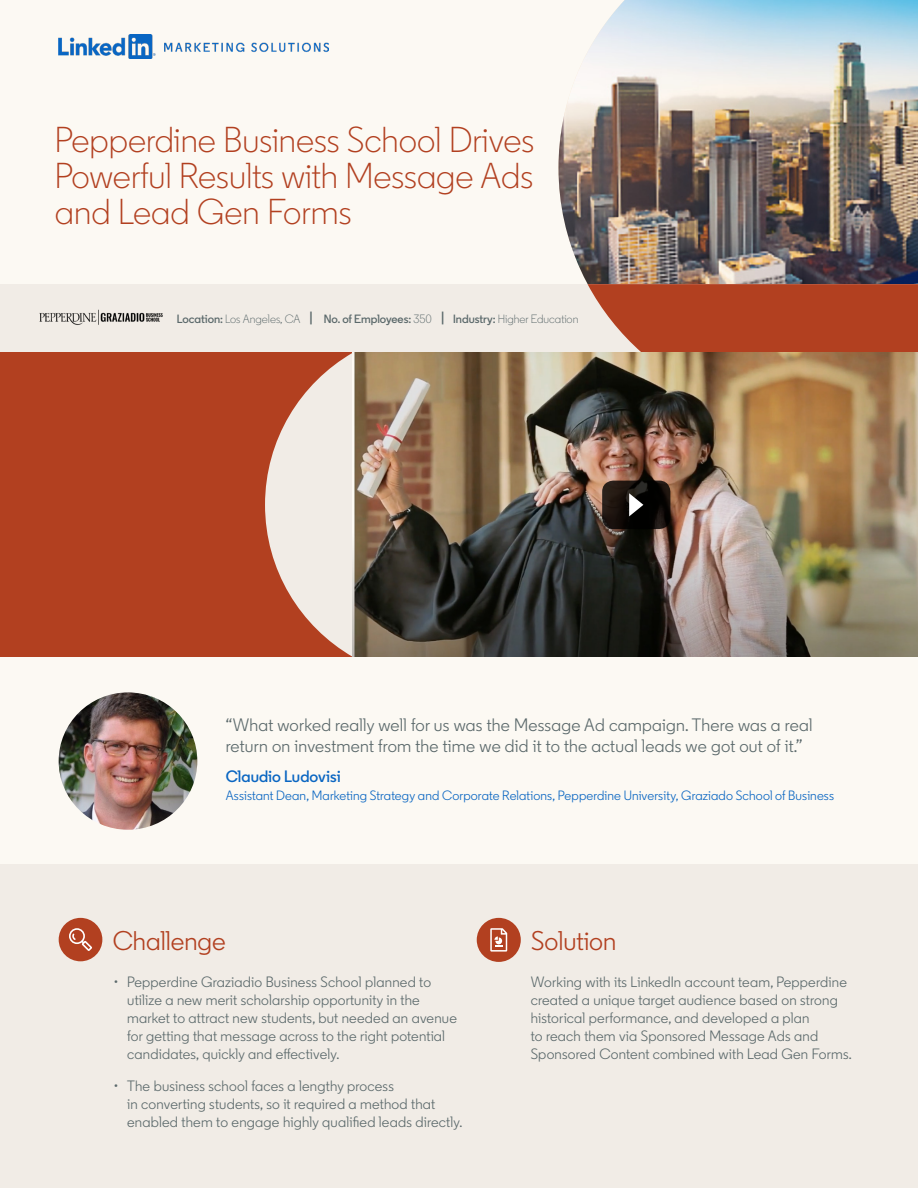
<style>
.page{position:relative;width:918px;height:1188px;background:#fcf9f3}
.page>*{position:absolute;margin:0;border:0;box-sizing:border-box;transform-origin:0 0}
.t1{font:300 36px/36px "Community";color:#b24020;text-align:justify}
.t2{font:27px "Community";color:#b24020}
.t3{font:18px/21px "Community";letter-spacing:.015em;color:#5b696b}
.t4{font:600 16.5px "Community";letter-spacing:.005em;color:#0a66c2}
.t5{font:15px/18px "Community";letter-spacing:.015em;color:#5b696b}
.t6{font:13.5px "Community";letter-spacing:.01em;color:#0a66c2}
.t7{font:600 12px "Community";color:#5b696b}
.s1{font-weight:300}
.s2{font-size:15px}
</style>
<div class="page">
<img style="left:558px;top:0;width:360px;height:284px">
<div style="left:0;top:284px;width:918px;height:69px;background:#f1ece6"></div>
<svg style="left:588px;top:284px;width:330px;height:69px;background:#b64e30"></svg>
<img style="left:39px;top:309px;width:124px;height:16px">
<img style="left:58px;top:35px;width:270px;height:23px">
<div style="left:0;top:353px;width:918px;height:304px;background:#b24020"></div>
<svg style="left:265px;top:353px;width:88px;height:304px"></svg>
<img style="left:59px;top:692px;width:138px;height:138px">
<img style="left:353px;top:353px;width:565px;height:304px">
<svg style="left:602px;top:481px;width:68px;height:48px;background:#130e0b"></svg>
<svg style="left:629px;top:493px;width:14px;height:23px"></svg>
<div style="left:0;top:864px;width:918px;height:324px;background:#f1ece6"></div>
<div style="left:59px;top:918px;width:43px;height:43px;background:#b24020;border-radius:50%"></div>
<svg style="left:69px;top:928px;width:23px;height:23px"></svg>
<div style="left:477px;top:918px;width:44px;height:44px;background:#b24020;border-radius:50%"></div>
<svg style="left:490px;top:928px;width:17px;height:24px"></svg>
<h1 class="t1" style="left:55px;top:122px;width:481px">Pepperdine Business School Drives Powerful Results with Message Ads and Lead Gen Forms</h1>
<p class="t7" style="left:177px;top:311px;width:403px">Location: <span class="s1">Los Angeles, CA</span> <span class="s2">|</span> No. of Employees: <span class="s1">350</span> <span class="s2">|</span> Industry: <span class="s1">Higher Education</span></p>
<p class="t3" style="left:226px;top:714px;width:588px">“What worked really well for us was the Message Ad campaign. There was a real return on investment from the time we did it to the actual leads we got out of it.”</p>
<p class="t4" style="left:226px;top:766px;width:116px">Claudio Ludovisi</p>
<p class="t6" style="left:226px;top:787px;width:610px">Assistant Dean, Marketing Strategy and Corporate Relations, Pepperdine University, Graziado School of Business</p>
<h2 class="t2" style="left:113px;top:924px;width:114px">Challenge</h2>
<h2 class="t2" style="left:531px;top:924px;width:87px">Solution</h2>
<p class="t5" style="left:127px;top:973px;width:331px;text-indent:-14px">• Pepperdine Graziadio Business School planned to utilize a new merit scholarship opportunity in the market to attract new students, but needed an avenue for getting that message across to the right potential candidates, quickly and effectively.</p>
<p class="t5" style="left:127px;top:1076px;width:337px;text-indent:-14px">• The business school faces a lengthy process<br>in converting students, so it required a method that enabled them to engage highly qualified leads directly.</p>
<p class="t5" style="left:531px;top:973px;width:323px">Working with its LinkedIn account team, Pepperdine created a unique target audience based on strong historical performance, and developed a plan<br>to reach them via Sponsored Message Ads and Sponsored Content combined with Lead Gen Forms.</p>
</div>
